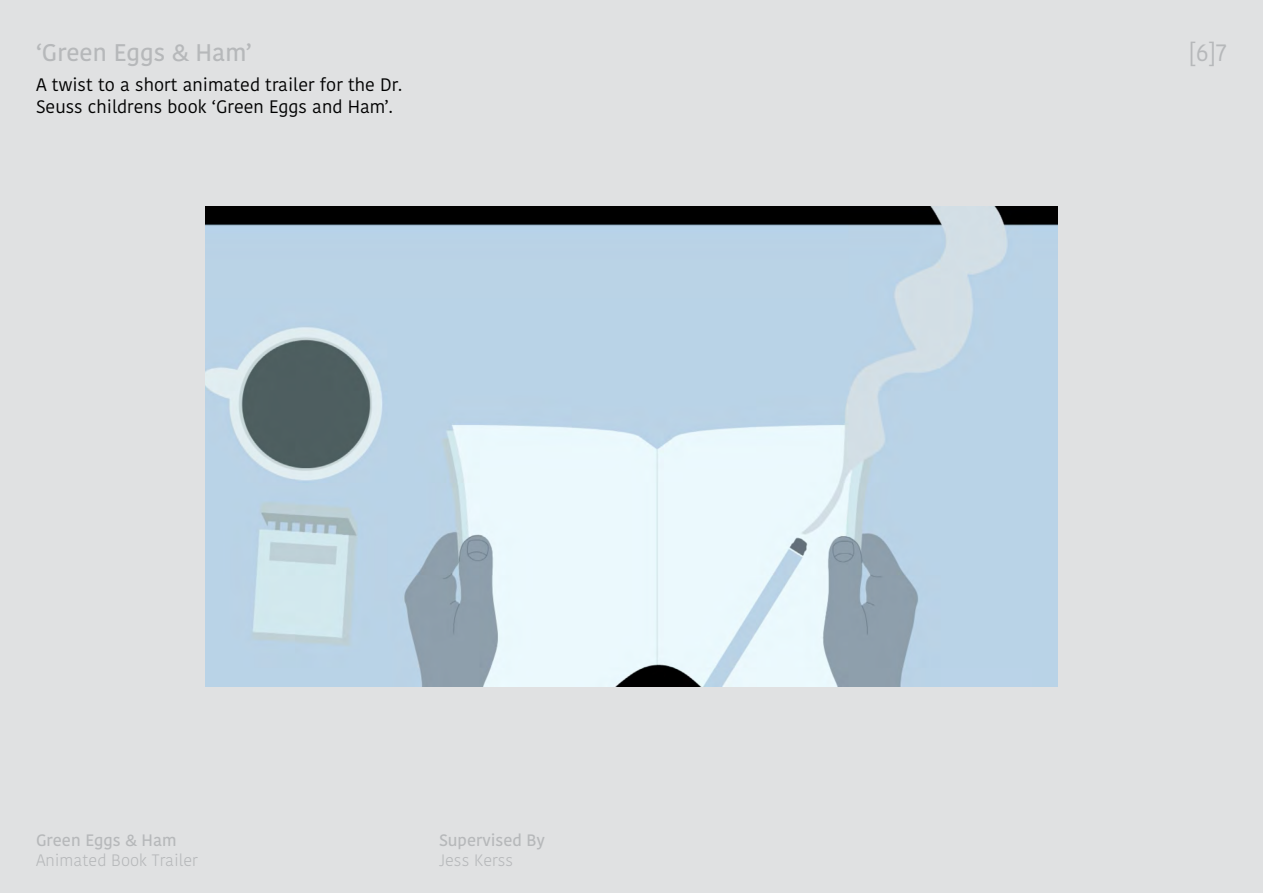
<style>
.page{position:relative;width:1263px;height:893px;background:#e0e1e2}
.page>*{position:absolute;margin:0;border:0;box-sizing:border-box;transform-origin:0 0}
.t1{font:500 24px "Kohinoor Bangla";color:#b6b8ba}
.t2{font:24px "Kohinoor Bangla";color:#b6b8ba}
.t3{font:18px/21.6px "Kohinoor Bangla";color:#000}
.t4{font:300 16.5px "Kohinoor Bangla";color:#b6b8ba}
.t5{font:500 16.5px "Kohinoor Bangla";color:#b6b8ba}
</style>
<div class="page">
<img style="left:205px;top:206px;width:853px;height:480px">
<h1 class="t1" style="left:36px;top:34px;width:217px">‘Green Eggs &amp; Ham’</h1>
<h1 class="t2" style="left:1188px;top:34px;width:40px">[6]7</h1>
<p class="t3" style="left:36px;top:74px;width:368px">A twist to a short animated trailer for the Dr.<br>Seuss childrens book ‘Green Eggs and Ham’.</p>
<p class="t5" style="left:36px;top:827px;width:142px">Green Eggs &amp; Ham</p>
<p class="t4" style="left:36px;top:848px;width:163px">Animated Book Trailer</p>
<p class="t5" style="left:439px;top:827px;width:107px">Supervised By</p>
<p class="t4" style="left:439px;top:848px;width:76px">Jess Kerss</p>
</div>
